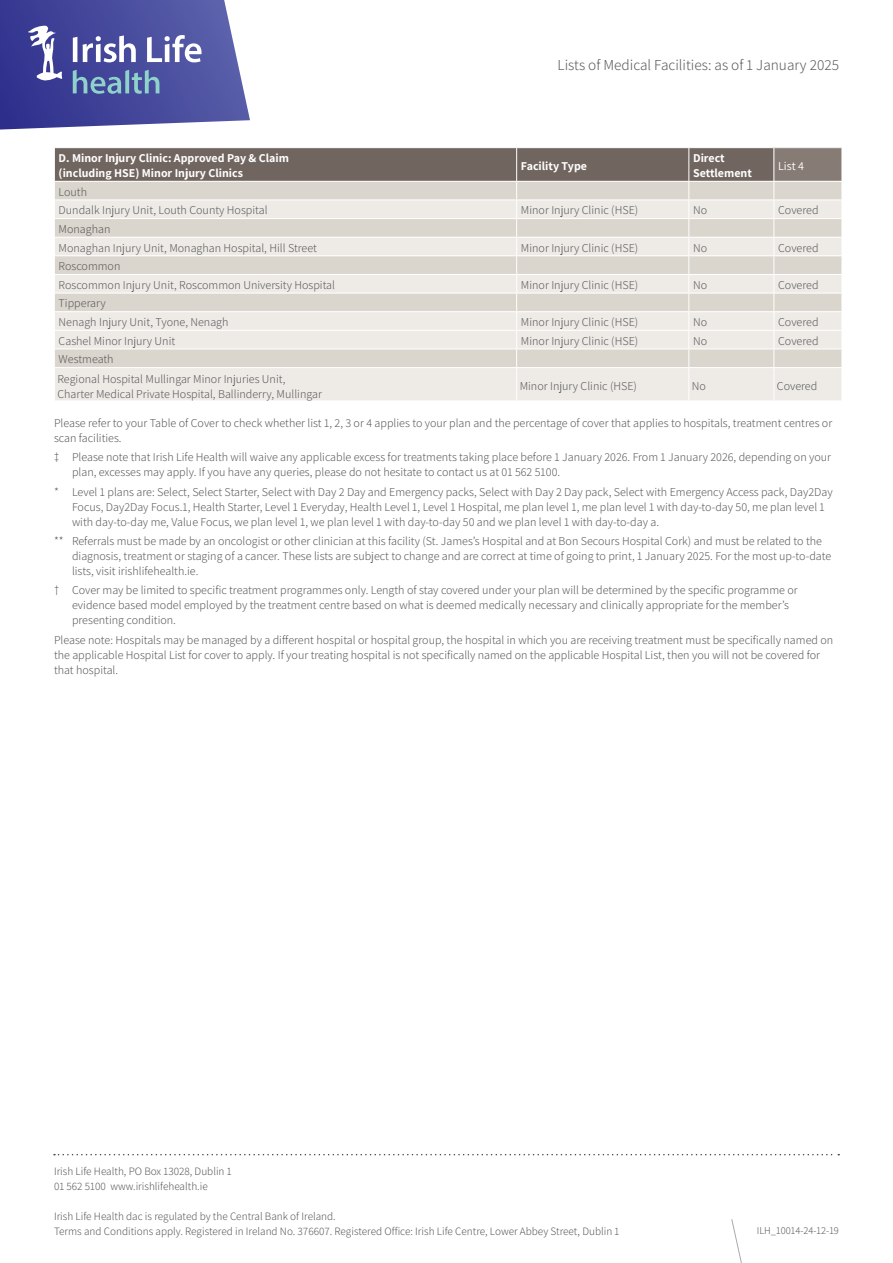
<style>
.page{position:relative;width:893px;height:1263px;background:#fff}
.page>*{position:absolute;margin:0;border:0;box-sizing:border-box;transform-origin:0 0}
.t1{font:300 15.15px "Assistant";color:#58595b}
.t2{font:300 12px/15px "Assistant";color:#58595b}
.t3{font:700 12px/15px "Assistant";color:#fff}
.t4{font:12px "Assistant";color:#fff}
.t5{font:300 11.25px/15px "Assistant";color:#58595b}
.t6{font:300 10.5px "Assistant";color:#58595b}
</style>
<div class="page">
<svg style="left:0;top:0;width:250px;height:130px;background:#6165aa"></svg>
<svg style="left:54px;top:148px;width:788px;height:252px;background:#d7d3cd"></svg>
<hr style="left:54px;top:367px;width:463px;height:1px;background:#fff">
<hr style="left:517px;top:367px;width:172px;height:1px;background:#fff">
<hr style="left:689px;top:367px;width:85px;height:1px;background:#fff">
<hr style="left:774px;top:367px;width:68px;height:1px;background:#fff">
<hr style="left:773px;top:148px;width:1px;height:33px;background:#fff">
<hr style="left:773px;top:181px;width:69px;height:1px;background:#fff">
<svg style="left:54px;top:1154px;width:785px;height:1px"></svg>
<svg style="left:731px;top:1219px;width:11px;height:44px"></svg>
<p class="t1" style="left:557px;top:54px;width:283px">Lists of Medical Facilities: as of 1 January 2025</p>
<p class="t3" style="left:59px;top:150px;width:232px">D. Minor Injury Clinic: Approved Pay &amp; Claim (including HSE) Minor Injury Clinics</p>
<p class="t3" style="left:521px;top:157px;width:68px">Facility Type</p>
<p class="t3" style="left:693px;top:150px;width:60px">Direct<br>Settlement</p>
<p class="t4" style="left:778px;top:157px;width:27px">List 4</p>
<p class="t2" style="left:59px;top:182px;width:211px;line-height:18.6px">Louth<br>Dundalk Injury Unit, Louth County Hospital</p>
<p class="t2" style="left:521px;top:202px;width:119px">Minor Injury Clinic (HSE)</p>
<p class="t2" style="left:693px;top:202px;width:16px">No</p>
<p class="t2" style="left:778px;top:202px;width:42px">Covered</p>
<p class="t2" style="left:59px;top:219px;width:260px;line-height:18.6px">Monaghan<br>Monaghan Injury Unit, Monaghan Hospital, Hill Street</p>
<p class="t2" style="left:59px;top:256px;width:278px;line-height:18.6px">Roscommon<br>Roscommon Injury Unit, Roscommon University Hospital</p>
<p class="t2" style="left:59px;top:293px;width:171px;line-height:18.6px">Tipperary<br>Nenagh Injury Unit, Tyone, Nenagh</p>
<p class="t2" style="left:521px;top:239px;width:119px">Minor Injury Clinic (HSE)</p>
<p class="t2" style="left:693px;top:239px;width:16px">No</p>
<p class="t2" style="left:778px;top:239px;width:42px">Covered</p>
<p class="t2" style="left:521px;top:277px;width:119px">Minor Injury Clinic (HSE)</p>
<p class="t2" style="left:693px;top:277px;width:16px">No</p>
<p class="t2" style="left:778px;top:277px;width:42px">Covered</p>
<p class="t2" style="left:521px;top:314px;width:119px">Minor Injury Clinic (HSE)</p>
<p class="t2" style="left:693px;top:314px;width:16px">No</p>
<p class="t2" style="left:778px;top:314px;width:42px">Covered</p>
<p class="t2" style="left:59px;top:333px;width:118px">Cashel Minor Injury Unit</p>
<p class="t2" style="left:521px;top:333px;width:119px">Minor Injury Clinic (HSE)</p>
<p class="t2" style="left:693px;top:333px;width:16px">No</p>
<p class="t2" style="left:778px;top:333px;width:42px">Covered</p>
<p class="t2" style="left:57px;top:349px;width:230px;line-height:19.5px">Westmeath<br>Regional Hospital Mullingar Minor Injuries Unit,</p>
<p class="t2" style="left:57px;top:386px;width:266px">Charter Medical Private Hospital, Ballinderry, Mullingar</p>
<p class="t2" style="left:520px;top:378px;width:119px">Minor Injury Clinic (HSE)</p>
<p class="t2" style="left:692px;top:378px;width:16px">No</p>
<p class="t2" style="left:777px;top:378px;width:42px">Covered</p>
<p class="t2" style="left:54px;top:415px;width:780px">Please refer to your Table of Cover to check whether list 1, 2, 3 or 4 applies to your plan and the percentage of cover that applies to hospitals, treatment centres or scan facilities.</p>
<p class="t2" style="left:72px;top:449px;width:761px;text-indent:-18px">‡ Please note that Irish Life Health will waive any applicable excess for treatments taking place before 1 January 2026. From 1 January 2026, depending on your plan, excesses may apply. If you have any queries, please do not hesitate to contact us at 01 562 5100.</p>
<p class="t2" style="left:72px;top:483px;width:762px;text-indent:-18px">* Level 1 plans are: Select, Select Starter, Select with Day 2 Day and Emergency packs, Select with Day 2 Day pack, Select with Emergency Access pack, Day2Day<br>Focus, Day2Day Focus.1, Health Starter, Level 1 Everyday, Health Level 1, Level 1 Hospital, me plan level 1, me plan level 1 with day-to-day 50, me plan level 1 with day-to-day me, Value Focus, we plan level 1, we plan level 1 with day-to-day 50 and we plan level 1 with day-to-day a.</p>
<p class="t2" style="left:72px;top:533px;width:761px;text-indent:-18px">** Referrals must be made by an oncologist or other clinician at this facility (St. James’s Hospital and at Bon Secours Hospital Cork) and must be related to the diagnosis, treatment or staging of a cancer. These lists are subject to change and are correct at time of going to print, 1 January 2025. For the most up-to-date lists, visit irishlifehealth.ie.</p>
<p class="t2" style="left:72px;top:582px;width:727px;text-indent:-18px">† Cover may be limited to specific treatment programmes only. Length of stay covered under your plan will be determined by the specific programme or evidence based model employed by the treatment centre based on what is deemed medically necessary and clinically appropriate for the member’s presenting condition.</p>
<p class="t2" style="left:54px;top:631px;width:781px">Please note: Hospitals may be managed by a different hospital or hospital group, the hospital in which you are receiving treatment must be specifically named on the applicable Hospital List for cover to apply. If your treating hospital is not specifically named on the applicable Hospital List, then you will not be covered for that hospital.</p>
<p class="t5" style="left:54px;top:1163px;width:179px">Irish Life Health, PO Box 13028, Dublin 1<br>01 562 5100 www.irishlifehealth.ie</p>
<p class="t5" style="left:54px;top:1208px;width:567px">Irish Life Health dac is regulated by the Central Bank of Ireland.<br>Terms and Conditions apply. Registered in Ireland No. 376607. Registered Office: Irish Life Centre, Lower Abbey Street, Dublin 1</p>
<p class="t2" style="left:835px;top:1217px;width:7px">8</p>
<p class="t6" style="left:757px;top:1223px;width:84px">ILH_10014-24-12-19</p>
</div>
